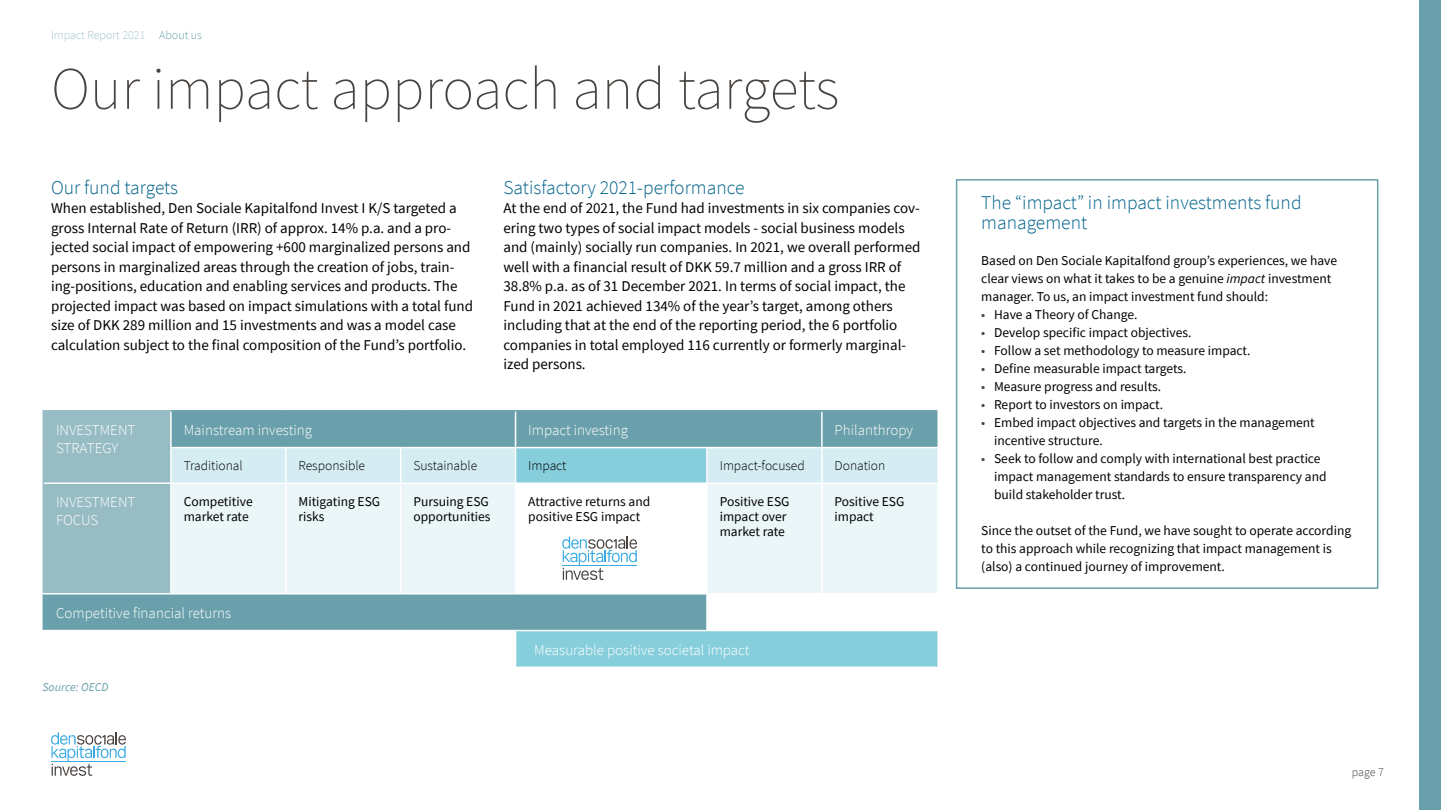
<style>
.page{position:relative;width:1441px;height:810px;background:#fff}
.page>*{position:absolute;margin:0;border:0;box-sizing:border-box;transform-origin:0 0}
.t1{font:200 60px "Source Sans Pro";color:#48433f}
.t2{font:300 19.5px/19.5px "Source Sans Pro";color:#00628b}
.t3{font:15px/19.5px "Source Sans Pro";color:#000}
.t4{font:300 15px/18px "Source Sans Pro";color:#fff}
.t5{font:13.5px/18px "Source Sans Pro";color:#000}
.t6{font:300 13.5px "Source Sans Pro";color:#000}
.t7{font:300 12px "Source Sans Pro";color:#a6c5cd}
.t8{font:italic 12px "Source Sans Pro";color:#6aa0ab}
.t9{font:300 12px "Source Sans Pro";color:#48433f}
.s1{color:#6aa0ab}
.s2{font-style:italic}
.s3{color:#48433f}
</style>
<div class="page">
<div style="left:1419px;top:0;width:21px;height:810px;background:#6aa0ab"></div>
<svg style="left:51px;top:732px;width:75px;height:44px"></svg>
<hr style="left:51px;top:761px;width:75px;height:1px;background:#39abe2">
<div style="left:955px;top:179px;width:423px;height:410px;background:#fff;border:2px solid #6aa0ab"></div>
<div style="left:44px;top:595px;width:471px;height:35px;background:#6aa0ab"></div>
<svg style="left:44px;top:412px;width:891px;height:181px;background:#8fb9c1"></svg>
<svg style="left:515px;top:448px;width:420px;height:219px;fill:#87cedc"></svg>
<svg style="left:172px;top:484px;width:763px;height:109px;fill:#ebf6f9"></svg>
<hr style="left:44px;top:482px;width:127px;height:2px;background:#fff">
<hr style="left:514px;top:412px;width:2px;height:35px;background:#fff">
<hr style="left:821px;top:412px;width:1px;height:35px;background:#fff">
<hr style="left:171px;top:410px;width:115px;height:2px;background:#6aa0ab">
<hr style="left:286px;top:410px;width:114px;height:2px;background:#6aa0ab">
<hr style="left:400px;top:410px;width:115px;height:2px;background:#6aa0ab">
<hr style="left:515px;top:410px;width:192px;height:2px;background:#6aa0ab">
<hr style="left:707px;top:410px;width:114px;height:2px;background:#6aa0ab">
<hr style="left:821px;top:410px;width:116px;height:2px;background:#6aa0ab">
<hr style="left:935px;top:412px;width:2px;height:35px;background:#6aa0ab">
<hr style="left:170px;top:412px;width:2px;height:35px;background:#fff">
<hr style="left:170px;top:448px;width:2px;height:34px;background:#fff">
<hr style="left:170px;top:484px;width:2px;height:109px;background:#fff">
<hr style="left:285px;top:448px;width:1px;height:34px;background:#fff">
<hr style="left:400px;top:448px;width:1px;height:34px;background:#fff">
<hr style="left:514px;top:448px;width:2px;height:34px;background:#fff">
<hr style="left:706px;top:448px;width:1px;height:34px;background:#fff">
<hr style="left:821px;top:448px;width:1px;height:34px;background:#fff">
<hr style="left:171px;top:482px;width:115px;height:2px;background:#fff">
<hr style="left:286px;top:482px;width:114px;height:2px;background:#fff">
<hr style="left:285px;top:484px;width:1px;height:109px;background:#fff">
<hr style="left:400px;top:482px;width:115px;height:2px;background:#fff">
<hr style="left:400px;top:484px;width:1px;height:109px;background:#fff">
<hr style="left:515px;top:482px;width:192px;height:2px;background:#fff">
<hr style="left:514px;top:484px;width:2px;height:109px;background:#fff">
<hr style="left:707px;top:482px;width:114px;height:2px;background:#fff">
<hr style="left:706px;top:484px;width:1px;height:109px;background:#fff">
<hr style="left:821px;top:482px;width:116px;height:2px;background:#fff">
<hr style="left:821px;top:484px;width:1px;height:109px;background:#fff">
<hr style="left:170px;top:447px;width:116px;height:1px;background:#fff">
<hr style="left:286px;top:447px;width:114px;height:1px;background:#fff">
<hr style="left:400px;top:447px;width:115px;height:1px;background:#fff">
<hr style="left:515px;top:447px;width:192px;height:1px;background:#fff">
<hr style="left:707px;top:447px;width:114px;height:1px;background:#fff">
<hr style="left:821px;top:447px;width:116px;height:1px;background:#fff">
<hr style="left:43px;top:410px;width:128px;height:2px;background:#97bcc4">
<hr style="left:43px;top:412px;width:1px;height:36px;background:#97bcc4">
<hr style="left:43px;top:448px;width:1px;height:35px;background:#97bcc4">
<hr style="left:43px;top:483px;width:1px;height:110px;background:#97bcc4">
<hr style="left:707px;top:593px;width:114px;height:2px;background:#fff">
<hr style="left:821px;top:593px;width:116px;height:2px;background:#fff">
<hr style="left:515px;top:593px;width:192px;height:2px;background:#fff">
<hr style="left:706px;top:595px;width:1px;height:35px;background:#fff">
<hr style="left:935px;top:448px;width:2px;height:34px;background:#d5ecf2">
<hr style="left:935px;top:484px;width:2px;height:109px;background:#ebf6f9">
<hr style="left:515px;top:630px;width:192px;height:1px;background:#fff">
<hr style="left:514px;top:631px;width:2px;height:36px;background:#fff">
<hr style="left:707px;top:630px;width:114px;height:1px;background:#fff">
<hr style="left:821px;top:630px;width:116px;height:1px;background:#fff">
<hr style="left:935px;top:631px;width:2px;height:36px;background:#87cedc">
<hr style="left:43px;top:595px;width:1px;height:35px;background:#6aa0ab">
<p class="t7" style="left:51px;top:28px;width:152px">Impact Report 2021 <span class="s1">About us</span></p>
<h1 class="t1" style="left:51px;top:53px;width:789px">Our impact approach and targets</h1>
<h2 class="t2" style="left:51px;top:178px;width:128px">Our fund targets</h2>
<p class="t3" style="left:51px;top:198px;width:423px">When established, Den Sociale Kapitalfond Invest I K/S targeted a gross Internal Rate of Return (IRR) of approx. 14% p.a. and a pro&shy;jected social impact of empowering +600 marginalized persons and persons in marginalized areas through the creation of jobs, train&shy;ing-positions, education and enabling services and products. The projected impact was based on impact simulations with a total fund size of DKK 289 million and 15 investments and was a model case calculation subject to the final composition of the Fund’s portfolio.</p>
<h2 class="t2" style="left:503px;top:178px;width:242px">Satisfactory 2021-performance</h2>
<p class="t3" style="left:503px;top:198px;width:418px">At the end of 2021, the Fund had investments in six companies cov&shy;ering two types of social impact models - social business models and (mainly) socially run companies. In 2021, we overall performed well with a financial result of DKK 59.7 million and a gross IRR of 38.8% p.a. as of 31 December 2021. In terms of social impact, the Fund in 2021 achieved 134% of the year’s target, among others including that at the end of the reporting period, the 6 portfolio companies in total employed 116 currently or formerly marginal&shy;ized persons.</p>
<h2 class="t2" style="left:981px;top:193px;width:322px">The “impact” in impact investments fund management</h2>
<p class="t5" style="left:981px;top:251px;width:357px">Based on Den Sociale Kapitalfond group’s experiences, we have clear views on what it takes to be a genuine <span class="s2">impact</span> investment manager. To us, an impact investment fund should:</p>
<p class="t5" style="left:981px;top:305px;width:158px"><span class="s3">•</span> Have a Theory of Change.</p>
<p class="t5" style="left:981px;top:323px;width:211px"><span class="s3">•</span> Develop specific impact objectives.</p>
<p class="t5" style="left:981px;top:341px;width:271px"><span class="s3">•</span> Follow a set methodology to measure impact.</p>
<p class="t5" style="left:981px;top:359px;width:207px"><span class="s3">•</span> Define measurable impact targets.</p>
<p class="t5" style="left:981px;top:377px;width:181px"><span class="s3">•</span> Measure progress and results.</p>
<p class="t5" style="left:981px;top:395px;width:183px"><span class="s3">•</span> Report to investors on impact.</p>
<p class="t5" style="left:993px;top:413px;width:322px;text-indent:-13px"><span class="s3">•</span> Embed impact objectives and targets in the management incentive structure.</p>
<p class="t5" style="left:993px;top:449px;width:334px;text-indent:-13px"><span class="s3">•</span> Seek to follow and comply with international best practice impact management standards to ensure transparency and build stakeholder trust.</p>
<p class="t5" style="left:981px;top:521px;width:371px">Since the outset of the Fund, we have sought to operate according to this approach while recognizing that impact management is (also) a continued journey of improvement.</p>
<p class="t4" style="left:56px;top:421px;width:81px">INVESTMENT<br>STRATEGY</p>
<p class="t4" style="left:184px;top:421px;width:130px">Mainstream investing</p>
<p class="t4" style="left:528px;top:421px;width:101px">Impact investing</p>
<p class="t4" style="left:834px;top:421px;width:80px">Philanthropy</p>
<p class="t6" style="left:184px;top:458px;width:61px">Traditional</p>
<p class="t6" style="left:298px;top:458px;width:68px">Responsible</p>
<p class="t6" style="left:413px;top:458px;width:65px">Sustainable</p>
<p class="t6" style="left:528px;top:458px;width:40px">Impact</p>
<p class="t6" style="left:719px;top:458px;width:87px">Impact-focused</p>
<p class="t6" style="left:834px;top:458px;width:52px">Donation</p>
<p class="t4" style="left:56px;top:493px;width:81px">INVESTMENT<br>FOCUS</p>
<p class="t5" style="left:184px;top:494px;width:70px;line-height:15px">Competitive market rate</p>
<p class="t5" style="left:298px;top:494px;width:83px;line-height:15px">Mitigating ESG risks</p>
<p class="t5" style="left:413px;top:494px;width:79px;line-height:15px">Pursuing ESG opportunities</p>
<p class="t5" style="left:528px;top:494px;width:123px;line-height:15px">Attractive returns and positive ESG impact</p>
<p class="t5" style="left:719px;top:494px;width:71px;line-height:15px">Positive ESG impact over market rate</p>
<p class="t5" style="left:834px;top:494px;width:71px;line-height:15px">Positive ESG impact</p>
<p class="t4" style="left:56px;top:604px;width:177px">Competitive financial returns</p>
<p class="t8" style="left:43px;top:680px;width:67px">Source: OECD</p>
<p class="t4" style="left:534px;top:641px;width:217px">Measurable positive societal impact</p>
<p class="t9" style="left:1351px;top:765px;width:33px">page 7</p>
</div>
